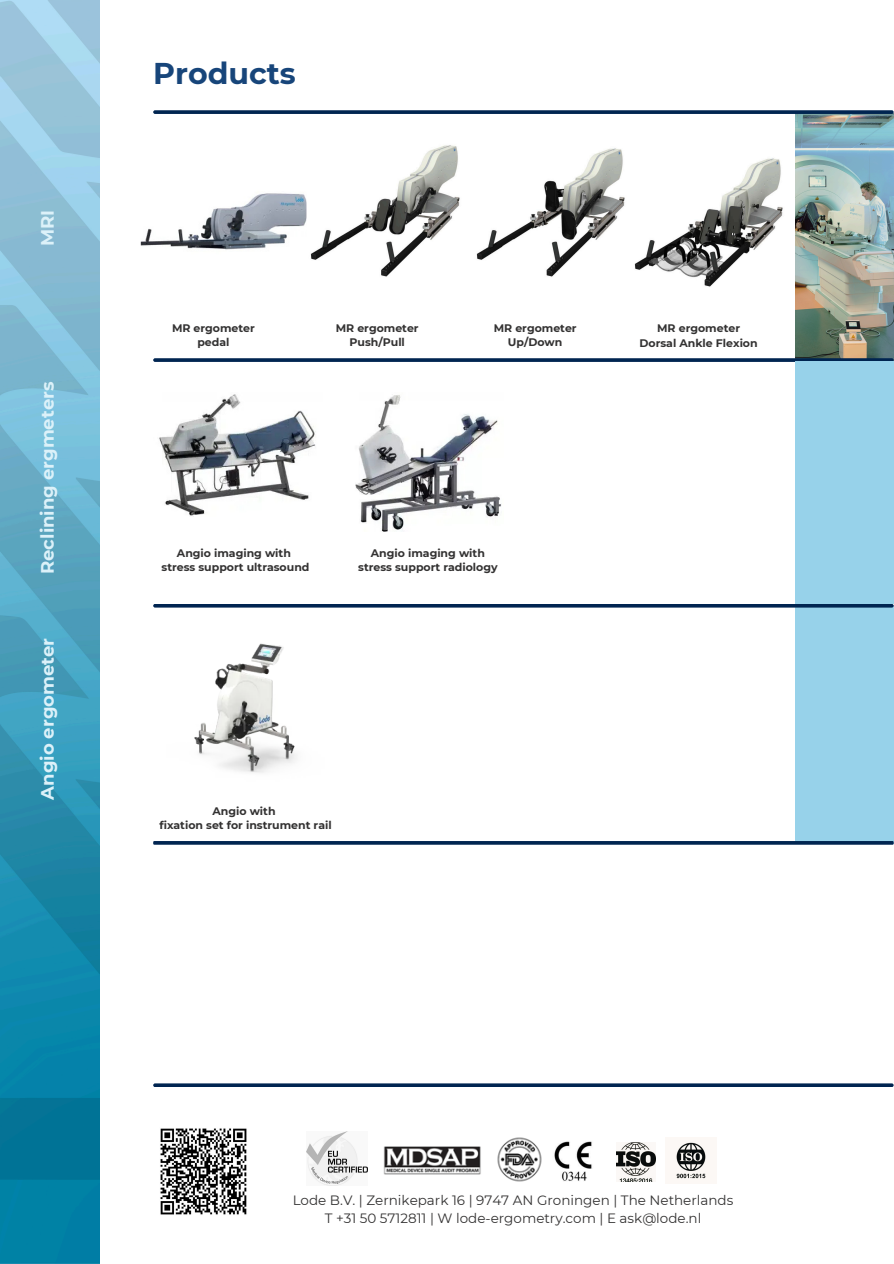
<style>
.page{position:relative;width:894px;height:1264px;background:#fff}
.page>*{position:absolute;margin:0;border:0;box-sizing:border-box;transform-origin:0 0}
.t1{font:700 30px "Montserrat";color:#17457a}
.t2{font:700 18px "Montserrat";color:#dcf1f9}
.t3{font:13.5px/18px "Montserrat";color:#333232;text-align:center}
.t4{font:700 10.95px "Montserrat";color:#333232}
</style>
<div class="page">
<img style="left:160px;top:1128px;width:87px;height:87px">
<img style="left:141px;top:139px;width:175px;height:158px;border-radius:10px">
<img style="left:795px;top:114px;width:98px;height:244px">
<div style="left:795px;top:607px;width:98px;height:234px;background:#97d2ea"></div>
<hr style="left:153px;top:841px;width:740px;height:3px;background:#002551">
<hr style="left:153px;top:604px;width:740px;height:3px;background:#002551;border-radius:2px">
<hr style="left:153px;top:358px;width:740px;height:3px;background:#002551;border-radius:2px">
<svg style="left:153px;top:110px;width:740px;height:4px;background:#12345d"></svg>
<hr style="left:153px;top:1083px;width:740px;height:3px;background:#002551;border-radius:2px">
<img style="left:306px;top:139px;width:158px;height:158px;border-radius:10px">
<img style="left:472px;top:139px;width:157px;height:158px;border-radius:10px">
<img style="left:166px;top:633px;width:158px;height:158px;border-radius:10px">
<img style="left:630px;top:149px;width:157px;height:158px;border-radius:10px">
<img style="left:159px;top:394px;width:157px;height:122px">
<img style="left:355px;top:395px;width:146px;height:136px">
<img style="left:0;top:0;width:99px;height:1263px">
<img style="left:675px;top:1141px;width:32px;height:39px">
<img style="left:554px;top:1141px;width:38px;height:40px">
<img style="left:383px;top:1146px;width:98px;height:29px">
<img style="left:497px;top:1137px;width:45px;height:45px">
<img style="left:616px;top:1142px;width:39px;height:39px">
<img style="left:306px;top:1131px;width:61px;height:54px">
<h1 class="t2" style="left:37px;top:246px;width:38px;rotate:-90deg">MRI</h1>
<p class="t2" style="left:37px;top:574px;width:194px;rotate:-90deg">Reclining ergmeters</p>
<p class="t2" style="left:37px;top:799px;width:163px;rotate:-90deg">Angio ergometer</p>
<h3 class="t1" style="left:153px;top:55px;width:144px">Products</h3>
<h2 class="t4" style="left:172px;top:321px;width:84px">MR ergometer</h2>
<h3 class="t4" style="left:197px;top:335px;width:34px">pedal</h3>
<p class="t4" style="left:335px;top:321px;width:84px">MR ergometer</p>
<p class="t4" style="left:349px;top:335px;width:57px">Push/Pull</p>
<p class="t4" style="left:493px;top:321px;width:84px">MR ergometer</p>
<p class="t4" style="left:508px;top:335px;width:56px">Up/Down</p>
<p class="t4" style="left:657px;top:321px;width:84px">MR ergometer</p>
<p class="t4" style="left:639px;top:336px;width:120px">Dorsal Ankle Flexion</p>
<p class="t4" style="left:177px;top:546px;width:115px">Angio imaging with</p>
<p class="t4" style="left:161px;top:560px;width:149px">stress support ultrasound</p>
<p class="t4" style="left:371px;top:546px;width:115px">Angio imaging with</p>
<p class="t4" style="left:358px;top:560px;width:141px">stress support radiology</p>
<p class="t4" style="left:212px;top:804px;width:65px">Angio with</p>
<p class="t4" style="left:159px;top:818px;width:174px">fixation set for instrument rail</p>
<p class="t3" style="left:292px;top:1190px;width:442px">Lode B.V. | Zernikepark 16 | 9747 AN Groningen | The Netherlands<br>T +31 50 5712811 | W lode-ergometry.com | E ask@lode.nl</p>
</div>
